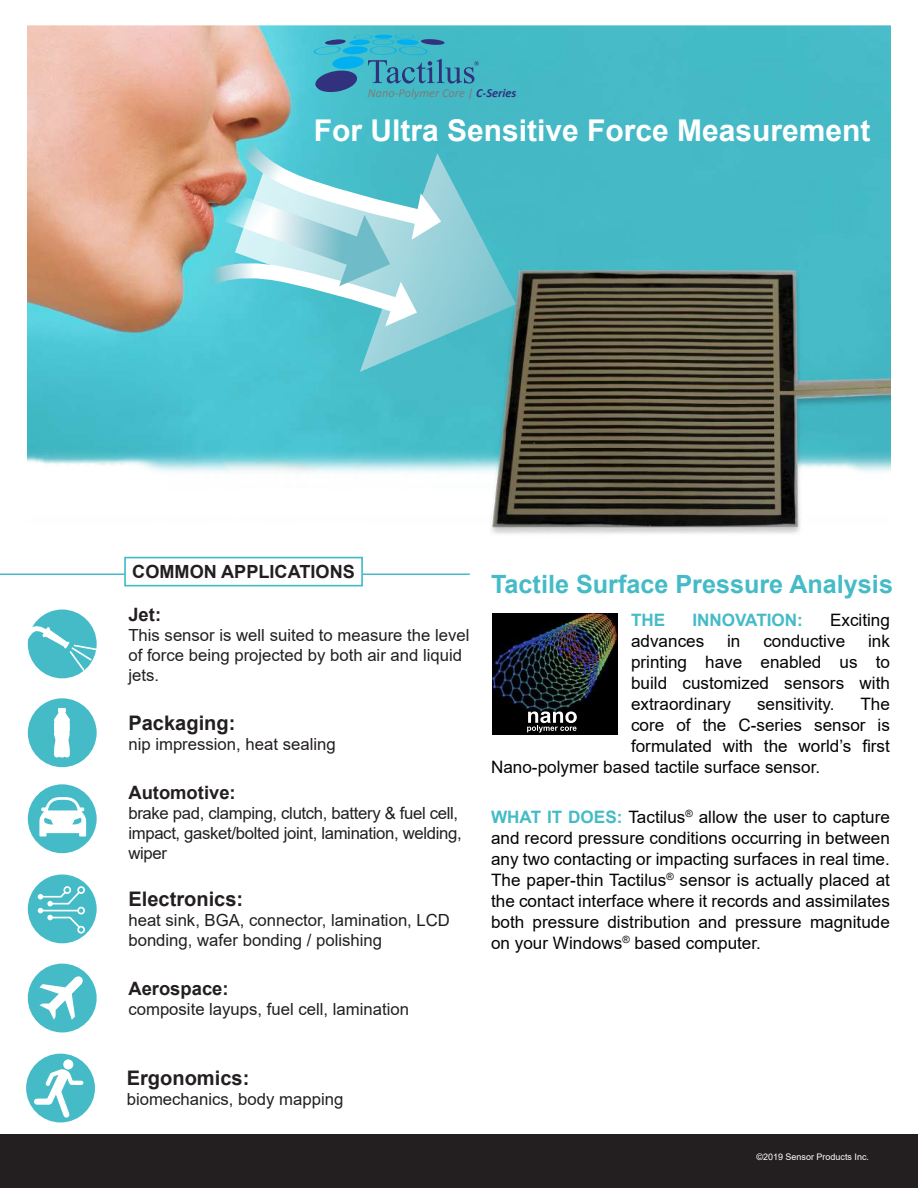
<style>
.page{position:relative;width:918px;height:1188px;background:#fff}
.page>*{position:absolute;margin:0;border:0;box-sizing:border-box;transform-origin:0 0}
.t1{font:700 30px "Arial";color:#fff}
.t2{font:700 25.2px "Arial";color:#45bbc7}
.t3{font:700 20.1px "Arial";color:#231f20}
.t4{font:700 18.45px "Arial";color:#231f20}
.t5{font:700 18.15px "Arial";color:#231f20}
.t6{font:17.1px/21px "Arial";color:#040503;text-align:justify}
.t7{font:700 17.1px "Arial";color:#45bbc7}
.t8{font:16.65px/20.1px "Arial";color:#231f20}
.t9{font:16.65px/20.1px "Arial";letter-spacing:-.02em;color:#231f20}
.t10{font:italic 12.3px "Calibri";color:#7c7c7c}
.t11{font:9px "Arial";color:#fff}
.s1{font-weight:700;color:#31317d}
.s2{font-weight:700;color:#45bbc7}
</style>
<div class="page">
<div style="left:28px;top:964px;width:69px;height:68px;background:#44bbc7;border-radius:50%"></div>
<svg style="left:39px;top:976px;width:44px;height:44px"></svg>
<div style="left:28px;top:784px;width:69px;height:69px;background:#44bbc7;border-radius:50%"></div>
<svg style="left:39px;top:797px;width:47px;height:40px"></svg>
<div style="left:28px;top:874px;width:69px;height:69px;background:#44bbc7;border-radius:50%"></div>
<svg style="left:38px;top:886px;width:47px;height:48px"></svg>
<hr style="left:0;top:573px;width:470px;height:2px;background:#44bbc7">
<div style="left:125px;top:558px;width:237px;height:28px;background:#fff"></div>
<div style="left:124px;top:557px;width:239px;height:29px;border:2px solid #44bbc7"></div>
<div style="left:28px;top:610px;width:69px;height:68px;background:#44bbc7;border-radius:50%"></div>
<svg style="left:27px;top:625px;width:70px;height:47px"></svg>
<div style="left:28px;top:698px;width:69px;height:69px;background:#44bbc7;border-radius:50%"></div>
<svg style="left:54px;top:708px;width:16px;height:50px"></svg>
<div style="left:26px;top:1054px;width:69px;height:68px;background:#44bbc7;border-radius:50%"></div>
<svg style="left:34px;top:1068px;width:50px;height:50px"></svg>
<div style="left:63px;top:1059px;width:10px;height:10px;background:#fff;border-radius:50%"></div>
<img style="left:493px;top:613px;width:125px;height:102px">
<img style="left:493px;top:715px;width:64px;height:20px">
<img style="left:557px;top:715px;width:61px;height:20px">
<svg style="left:527px;top:711px;width:50px;height:21px"></svg>
<img style="left:27px;top:26px;width:864px;height:508px">
<svg style="left:209px;top:99px;width:324px;height:286px"></svg>
<svg style="left:194px;top:135px;width:322px;height:237px"></svg>
<div style="left:0;top:1134px;width:918px;height:54px;background:#231f20"></div>
<svg style="left:314px;top:34px;width:165px;height:58px"></svg>
<p class="t10" style="left:368px;top:84px;width:150px">Nano-Polymer Core | <span class="s1">C-Series</span></p>
<h1 class="t1" style="left:314px;top:109px;width:558px">For Ultra Sensitive Force Measurement</h1>
<p class="t5" style="left:132px;top:559px;width:224px">COMMON APPLICATIONS</p>
<p class="t4" style="left:128px;top:601px;width:34px">Jet:</p>
<p class="t8" style="left:128px;top:625px;width:343px">This sensor is well suited to measure the level of force being projected by both air and liquid jets.</p>
<p class="t3" style="left:128px;top:709px;width:109px">Packaging:</p>
<p class="t8" style="left:128px;top:734px;width:209px">nip impression, heat sealing</p>
<p class="t4" style="left:128px;top:779px;width:109px">Automotive:</p>
<p class="t9" style="left:128px;top:803px;width:335px">brake pad, clamping, clutch, battery &amp; fuel cell, impact, gasket/bolted joint, lamination, welding, wiper</p>
<p class="t3" style="left:128px;top:885px;width:116px">Electronics:</p>
<p class="t8" style="left:128px;top:910px;width:323px">heat sink, BGA, connector, lamination, LCD bonding, wafer bonding / polishing</p>
<p class="t4" style="left:128px;top:975px;width:102px">Aerospace:</p>
<p class="t8" style="left:128px;top:999px;width:282px">composite layups, fuel cell, lamination</p>
<p class="t3" style="left:127px;top:1064px;width:124px">Ergonomics:</p>
<p class="t8" style="left:127px;top:1089px;width:218px">biomechanics, body mapping</p>
<h2 class="t2" style="left:491px;top:567px;width:403px">Tactile Surface Pressure Analysis</h2>
<p class="t7" style="left:631px;top:608px;width:36px">THE</p>
<p class="t7" style="left:692px;top:608px;width:112px">INNOVATION:</p>
<p class="t6" style="left:830px;top:609px;width:61px">Exciting</p>
<p class="t6" style="left:631px;top:630px;width:75px">advances</p>
<p class="t6" style="left:727px;top:630px;width:15px">in</p>
<p class="t6" style="left:763px;top:630px;width:83px">conductive</p>
<p class="t6" style="left:631px;top:630px;width:260px;text-indent:237px">ink printing have enabled us to build customized sensors with extraordinary</p>
<p class="t6" style="left:757px;top:693px;width:79px">sensitivity.</p>
<p class="t6" style="left:860px;top:693px;width:31px">The</p>
<p class="t6" style="left:631px;top:714px;width:260px">core of the C-series sensor is</p>
<p class="t6" style="left:631px;top:735px;width:260px">formulated with the world’s first</p>
<p class="t6" style="left:491px;top:756px;width:331px">Nano-polymer based tactile surface sensor.</p>
<p class="t6" style="left:491px;top:806px;width:400px"><span class="s2">WHAT IT DOES:</span> Tactilus<sup>®</sup> allow the user to capture and record pressure conditions occurring in between any two contacting or impacting surfaces in real time.<br>The paper-thin Tactilus<sup>®</sup> sensor is actually placed at the contact interface where it records and assimilates both pressure distribution and pressure magnitude on your Windows<sup>®</sup> based computer.</p>
<p class="t11" style="left:756px;top:1150px;width:114px">©2019 Sensor Products Inc.</p>
</div>
